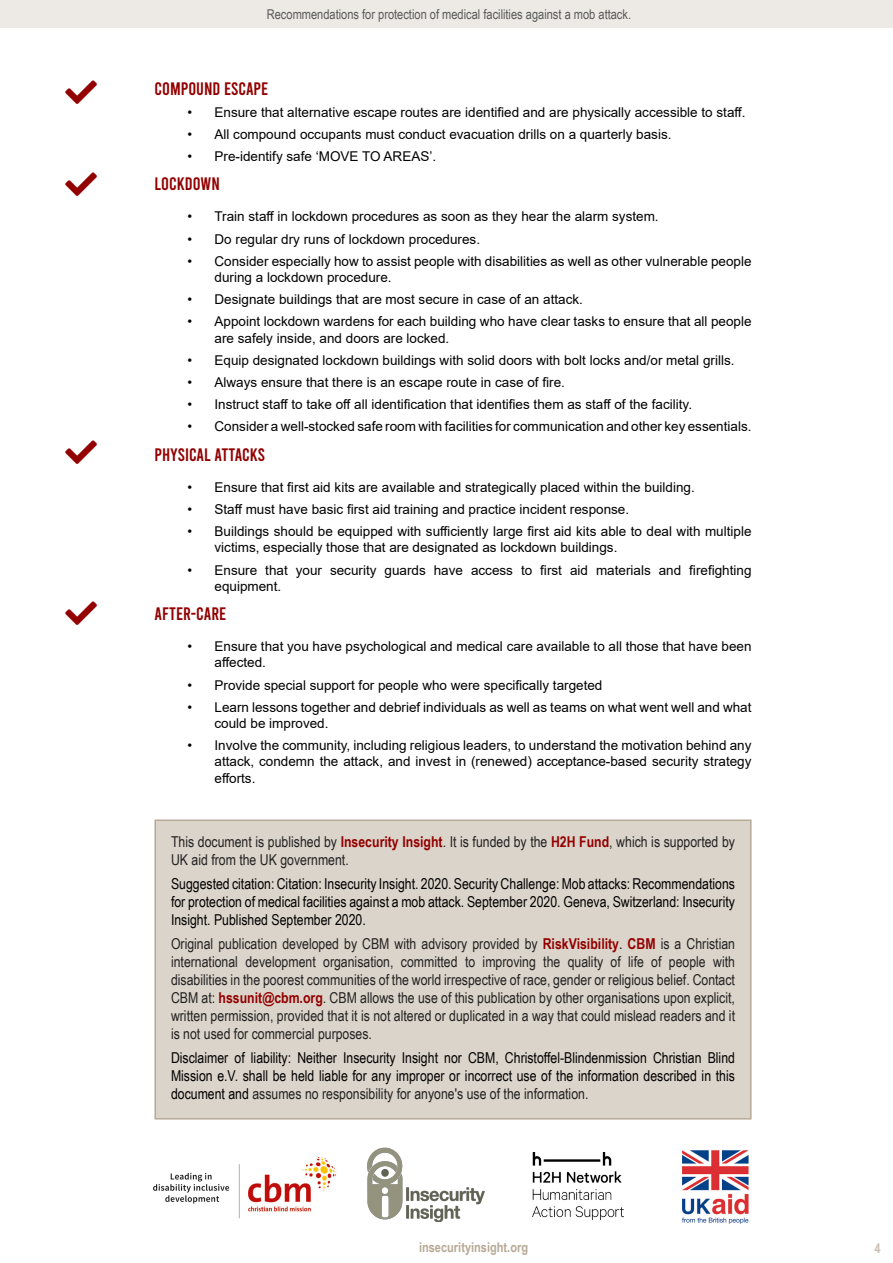
<style>
.page{position:relative;width:893px;height:1263px;background:#fff}
.page>*{position:absolute;margin:0;border:0;box-sizing:border-box;transform-origin:0 0}
.t1{font:18px "Bebas";color:#920000}
.t2{font:15px/18px "Arial Narrow";color:#222}
.t3{font:15px/18px "Arial Narrow";color:#000;text-align:justify}
.t4{font:13.5px/16.2px "Arial";color:#000}
.t5{font:13.5px "Arial Narrow";color:#595959}
.t6{font:700 13.5px "Arial Narrow";color:#b7a996}
.t7{font:700 13.5px "Arial Narrow";color:#c9beb0}
.s1{font-weight:700;color:#920000}
.s2{color:#000}
.s3{color:#222}
</style>
<div class="page">
<img style="left:367px;top:1147px;width:118px;height:75px">
<div style="left:155px;top:820px;width:596px;height:299px;background:#dbd4ca"></div>
<div style="left:154px;top:819px;width:598px;height:300px;border:2px solid #b7a996"></div>
<img style="left:532px;top:1152px;width:92px;height:67px">
<img style="left:682px;top:1150px;width:67px;height:74px">
<div style="left:0;top:0;width:893px;height:27px;background:#edeae5"></div>
<img style="left:153px;top:1157px;width:183px;height:62px">
<p class="t5" style="left:267px;top:4px;width:366px">Recommendations for protection of medical facilities against a mob attack.</p>
<h1 class="t1" style="left:154px;top:79px;width:115px">COM POUND ESCAPE</h1>
<p class="t4" style="left:188px;top:104px;width:559px">• Ensure that alternative escape routes are identified and are physically accessible to staff.</p>
<p class="t4" style="left:188px;top:126px;width:485px">• All compound occupants must conduct evacuation drills on a quarterly basis.</p>
<p class="t4" style="left:188px;top:148px;width:250px">• Pre-identify safe ‘MOVE TO AREAS’.</p>
<h1 class="t1" style="left:154px;top:175px;width:67px">LOCKDOWN</h1>
<p class="t4" style="left:188px;top:209px;width:473px">• Train staff in lockdown procedures as soon as they hear the alarm system.</p>
<p class="t4" style="left:188px;top:231px;width:294px">• Do regular dry runs of lockdown procedures.</p>
<p class="t4" style="left:214px;top:253px;width:538px;text-indent:-27px">• Consider especially how to assist people with disabilities as well as other vulnerable people during a lockdown procedure.</p>
<p class="t4" style="left:188px;top:291px;width:397px">• Designate buildings that are most secure in case of an attack.</p>
<p class="t4" style="left:214px;top:313px;width:538px;text-indent:-27px">• Appoint lockdown wardens for each building who have clear tasks to ensure that all people are safely inside, and doors are locked.</p>
<p class="t4" style="left:188px;top:352px;width:548px">• Equip designated lockdown buildings with solid doors with bolt locks and/or metal grills.</p>
<p class="t4" style="left:188px;top:374px;width:379px">• Always ensure that there is an escape route in case of fire.</p>
<p class="t4" style="left:188px;top:396px;width:506px">• Instruct staff to take off all identification that identifies them as staff of the facility.</p>
<p class="t4" style="left:188px;top:418px;width:565px">• Consider a well-stocked safe room with facilities for communication and other key essentials.</p>
<h1 class="t1" style="left:154px;top:445px;width:104px">PHYSICAL ATTACKS</h1>
<p class="t4" style="left:188px;top:479px;width:509px">• Ensure that first aid kits are available and strategically placed within the building.</p>
<p class="t4" style="left:188px;top:501px;width:443px">• Staff must have basic first aid training and practice incident response.</p>
<p class="t4" style="left:214px;top:523px;width:538px;text-indent:-27px">• Buildings should be equipped with sufficiently large first aid kits able to deal with multiple victims, especially those that are designated as lockdown buildings.</p>
<p class="t4" style="left:214px;top:562px;width:538px;text-indent:-27px">• Ensure that your security guards have access to first aid materials and firefighting equipment.</p>
<h1 class="t1" style="left:154px;top:605px;width:73px">AFTER-CARE</h1>
<p class="t4" style="left:214px;top:638px;width:538px;text-indent:-27px">• Ensure that you have psychological and medical care available to all those that have been affected.</p>
<p class="t4" style="left:188px;top:677px;width:416px">• Provide special support for people who were specifically targeted</p>
<p class="t4" style="left:214px;top:699px;width:538px;text-indent:-27px">• Learn lessons together and debrief individuals as well as teams on what went well and what could be improved.</p>
<p class="t4" style="left:214px;top:737px;width:538px;text-align:justify;text-indent:-27px">• Involve the community, including religious leaders, to understand the motivation behind any attack, condemn the attack, and invest in (renewed) acceptance-based security strategy efforts.</p>
<p class="t2" style="left:171px;top:832px;width:565px">This document is published by <span class="s1">Insecurity Insight</span>. It is funded by the <span class="s1">H2H Fund</span>, which is supported by<br>UK aid from the UK government.</p>
<p class="t3" style="left:171px;top:874px;width:565px">Suggested citation: Citation: Insecurity Insight. 2020. Security Challenge: Mob attacks: Recommendations for protection of medical facilities against a mob attack. September 2020. Geneva, Switzerland: Insecurity Insight. Published September 2020.</p>
<p class="t2" style="left:171px;top:934px;width:566px;text-align:justify">Original publication developed by CBM with advisory provided by <span class="s1">RiskVisibility</span><span class="s2">.</span> <span class="s1">CBM</span> is a Christian international development organisation, committed to improving the quality of life of people with disabilities in the poorest communities of the world irrespective of race, gender or religious belief. Contact CBM at: <span class="s1">hssunit@cbm.org</span>. CBM allows the use of this publication by other organisations upon explicit, written permission, provided that it is not altered or duplicated in a way that could mislead readers and it is not used for commercial purposes.</p>
<p class="t3" style="left:171px;top:1048px;width:565px">Disclaimer of liability: Neither Insecurity Insight nor CBM, Christoffel-Blindenmission Christian Blind Mission e.V. shall be held liable for any improper or incorrect use of the information described in this document and <span class="s3">assumes no responsibility for anyone's use of the information.</span></p>
<p class="t6" style="left:419px;top:1237px;width:111px">insecurityinsight.org</p>
<p class="t7" style="left:874px;top:1238px;width:8px">4</p>
</div>
